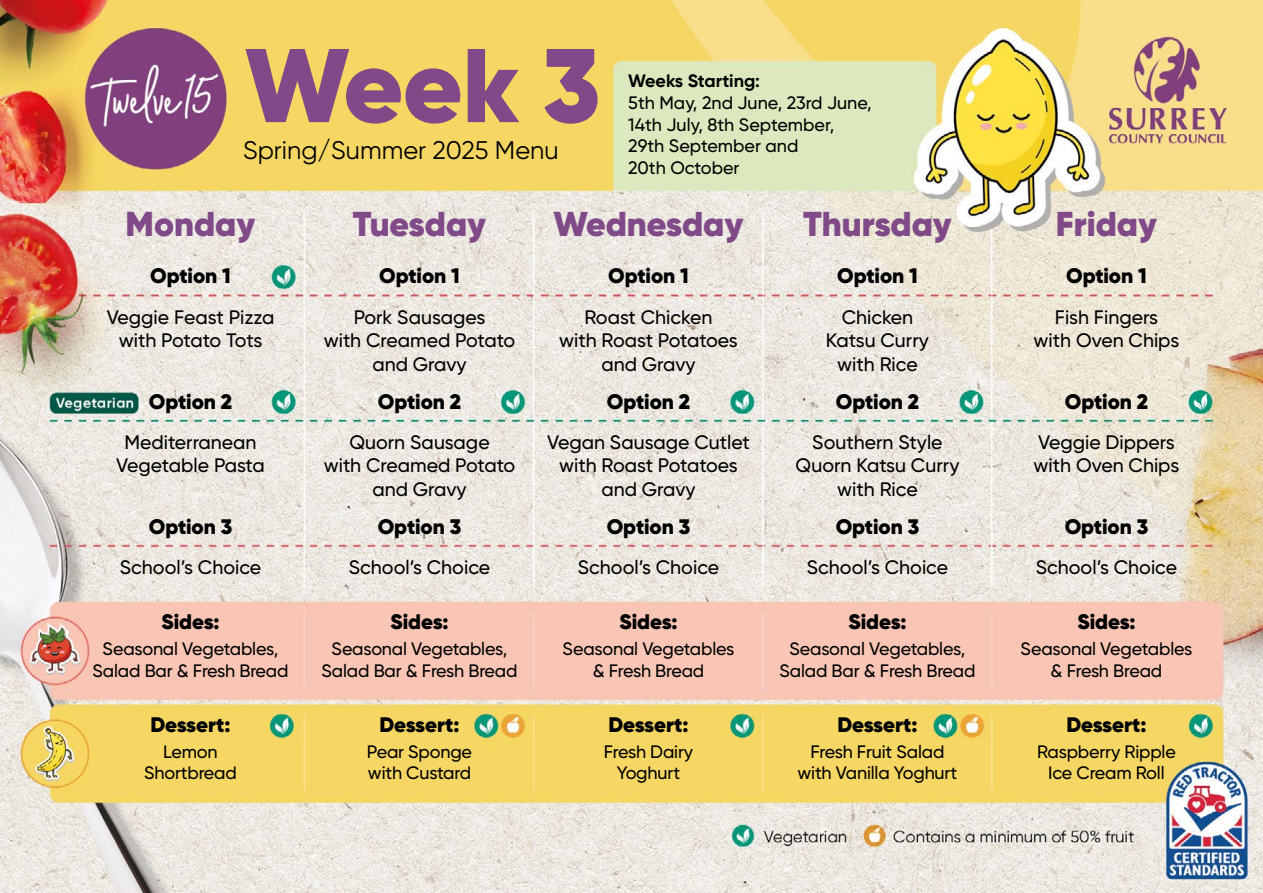
<style>
.page{position:relative;width:1263px;height:893px;background:#fff}
.page>*{position:absolute;margin:0;border:0;box-sizing:border-box;transform-origin:0 0}
.Week_Number_Title_PURPLE__H1{font:900 104.55px "Gilroy";color:#804987}
.Days_Header_row__H2{font:900 34.5px "Gilroy";color:#804987}
.t1{font:25.5px "Gilroy";color:#000}
.Option_2__H3{font:900 21px "Gilroy";color:#000}
.Sides__P{font:900 21px "Gilroy";color:#000}
.Option_1__H3{font:900 21px "Gilroy";color:#000}
.Option_1_food__p{font:500 19.5px/23.4px "Gilroy";color:#000;text-align:center}
.sides_food__p{font:500 18px/21.6px "Gilroy";letter-spacing:-.01em;color:#000;text-align:center}
.Weeks_starting_MEDIUM__P{font:500 18px/21.6px "Gilroy";color:#000}
.Weeks_starting_BOLD__P{font:700 18px "Gilroy";letter-spacing:-.005em;color:#000}
</style>
<div class="page">
<img style="left:0;top:0;width:1263px;height:893px">
<h1 class="Week_Number_Title_PURPLE__H1" style="left:245px;top:19px;width:357px">Week 3</h1>
<h3 class="t1" style="left:243px;top:135px;width:317px">Spring/Summer 2025 Menu</h3>
<p class="Weeks_starting_BOLD__P" style="left:628px;top:70px;width:133px">Weeks Starting:</p>
<p class="Weeks_starting_MEDIUM__P" style="left:628px;top:92px;width:245px">5th May, 2nd June, 23rd June,<br>14th July, 8th September,<br>29th September and<br>20th October</p>
<h2 class="Days_Header_row__H2" style="left:126px;top:202px;width:131px">Monday</h2>
<h3 class="Option_1__H3" style="left:150px;top:263px;width:82px">Option 1</h3>
<p class="Option_1_food__p" style="left:107px;top:305px;width:169px">Veggie Feast Pizza with Potato Tots</p>
<h3 class="Option_2__H3" style="left:149px;top:388px;width:85px">Option 2</h3>
<p class="Option_1_food__p" style="left:116px;top:430px;width:150px">Mediterranean<br>Vegetable Pasta</p>
<h3 class="Option_2__H3" style="left:149px;top:513px;width:85px">Option 3</h3>
<p class="Option_1_food__p" style="left:120px;top:556px;width:143px">School’s Choice</p>
<p class="Sides__P" style="left:161px;top:608px;width:60px">Sides:</p>
<p class="sides_food__p" style="left:92px;top:638px;width:198px">Seasonal Vegetables,<br>Salad Bar &amp; Fresh Bread</p>
<p class="Sides__P" style="left:150px;top:711px;width:82px">Dessert:</p>
<p class="sides_food__p" style="left:144px;top:740px;width:94px">Lemon<br>Shortbread</p>
<h2 class="Days_Header_row__H2" style="left:353px;top:202px;width:135px">Tuesday</h2>
<h3 class="Option_1__H3" style="left:379px;top:263px;width:82px">Option 1</h3>
<p class="Option_1_food__p" style="left:324px;top:305px;width:193px">Pork Sausages<br>with Creamed Potato and Gravy</p>
<h3 class="Option_2__H3" style="left:378px;top:388px;width:85px">Option 2</h3>
<p class="Option_1_food__p" style="left:324px;top:430px;width:193px">Quorn Sausage<br>with Creamed Potato and Gravy</p>
<h3 class="Option_2__H3" style="left:378px;top:513px;width:85px">Option 3</h3>
<p class="Option_1_food__p" style="left:349px;top:556px;width:143px">School’s Choice</p>
<p class="Sides__P" style="left:390px;top:608px;width:60px">Sides:</p>
<p class="sides_food__p" style="left:321px;top:638px;width:198px">Seasonal Vegetables,<br>Salad Bar &amp; Fresh Bread</p>
<p class="Sides__P" style="left:379px;top:711px;width:82px">Dessert:</p>
<p class="sides_food__p" style="left:367px;top:740px;width:107px;text-align:left">Pear Sponge with Custard</p>
<h2 class="Days_Header_row__H2" style="left:553px;top:202px;width:191px">Wednesday</h2>
<h3 class="Option_1__H3" style="left:608px;top:263px;width:82px">Option 1</h3>
<p class="Option_1_food__p" style="left:559px;top:305px;width:180px">Roast Chicken<br>with Roast Potatoes and Gravy</p>
<h3 class="Option_2__H3" style="left:607px;top:388px;width:85px">Option 2</h3>
<p class="Option_1_food__p" style="left:547px;top:430px;width:204px">Vegan Sausage Cutlet with Roast Potatoes and Gravy</p>
<h3 class="Option_2__H3" style="left:607px;top:513px;width:85px">Option 3</h3>
<p class="Option_1_food__p" style="left:578px;top:556px;width:143px">School’s Choice</p>
<p class="Sides__P" style="left:619px;top:608px;width:60px">Sides:</p>
<p class="sides_food__p" style="left:563px;top:638px;width:173px">Seasonal Vegetables &amp; Fresh Bread</p>
<p class="Sides__P" style="left:608px;top:711px;width:82px">Dessert:</p>
<p class="sides_food__p" style="left:604px;top:740px;width:91px">Fresh Dairy<br>Yoghurt</p>
<h2 class="Days_Header_row__H2" style="left:803px;top:202px;width:150px">Thursday</h2>
<h3 class="Option_1__H3" style="left:837px;top:263px;width:82px">Option 1</h3>
<p class="Option_1_food__p" style="left:826px;top:305px;width:105px">Chicken<br>Katsu Curry with Rice</p>
<h3 class="Option_2__H3" style="left:836px;top:388px;width:85px">Option 2</h3>
<p class="Option_1_food__p" style="left:795px;top:430px;width:165px">Southern Style<br>Quorn Katsu Curry with Rice</p>
<h3 class="Option_2__H3" style="left:836px;top:513px;width:85px">Option 3</h3>
<p class="Option_1_food__p" style="left:807px;top:556px;width:143px">School’s Choice</p>
<p class="Sides__P" style="left:848px;top:608px;width:60px">Sides:</p>
<p class="sides_food__p" style="left:779px;top:638px;width:198px">Seasonal Vegetables,<br>Salad Bar &amp; Fresh Bread</p>
<p class="Sides__P" style="left:837px;top:711px;width:82px">Dessert:</p>
<p class="sides_food__p" style="left:798px;top:740px;width:161px">Fresh Fruit Salad with Vanilla Yoghurt</p>
<h2 class="Days_Header_row__H2" style="left:1056px;top:202px;width:103px">Friday</h2>
<h3 class="Option_1__H3" style="left:1066px;top:263px;width:82px">Option 1</h3>
<p class="Option_1_food__p" style="left:1033px;top:305px;width:147px">Fish Fingers<br>with Oven Chips</p>
<h3 class="Option_2__H3" style="left:1065px;top:388px;width:85px">Option 2</h3>
<p class="Option_1_food__p" style="left:1033px;top:430px;width:147px;text-align:left">Veggie Dippers with Oven Chips</p>
<h3 class="Option_2__H3" style="left:1065px;top:513px;width:85px">Option 3</h3>
<p class="Option_1_food__p" style="left:1036px;top:556px;width:143px">School’s Choice</p>
<p class="Sides__P" style="left:1077px;top:608px;width:60px">Sides:</p>
<p class="sides_food__p" style="left:1020px;top:638px;width:173px">Seasonal Vegetables &amp; Fresh Bread</p>
<p class="Sides__P" style="left:1066px;top:711px;width:82px">Dessert:</p>
<p class="sides_food__p" style="left:1037px;top:740px;width:140px">Raspberry Ripple<br>Ice Cream Roll</p>
</div>
